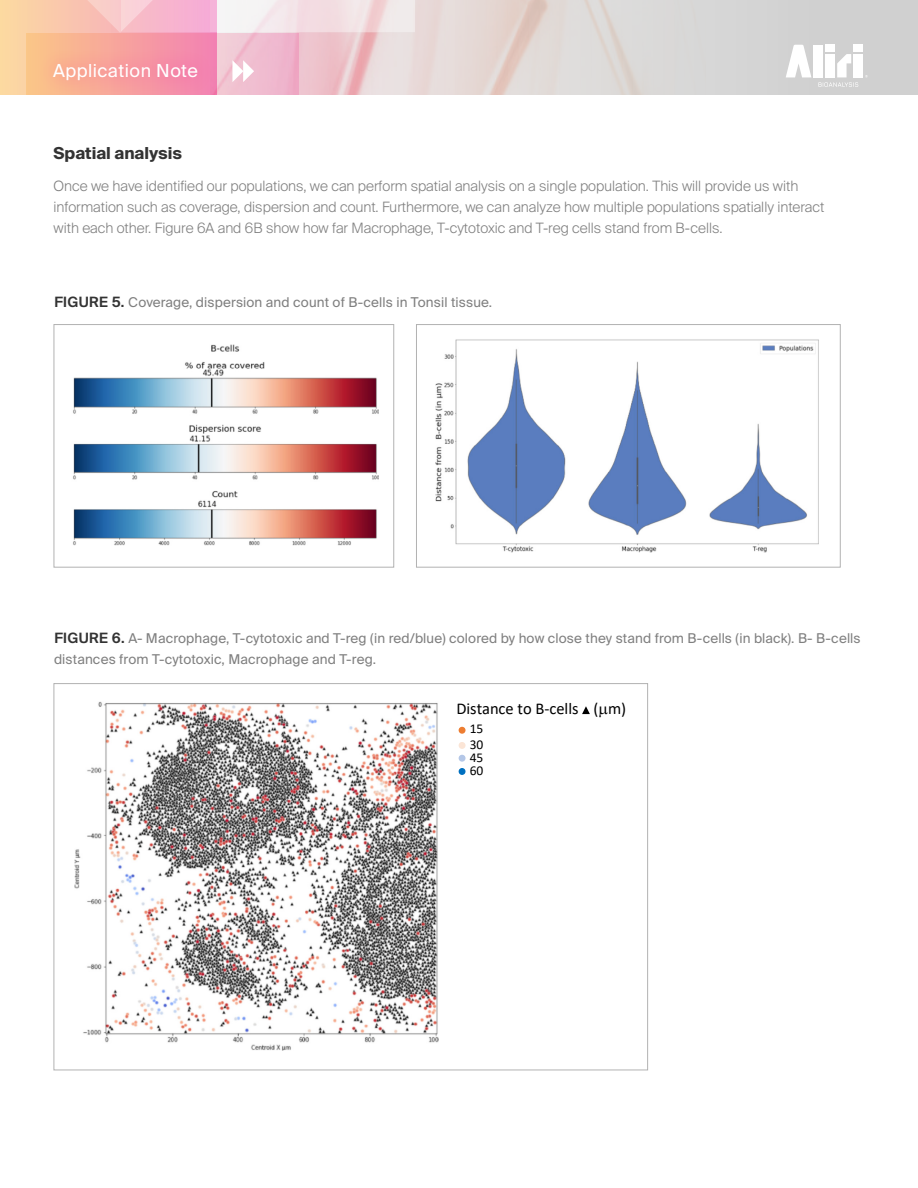
<style>
.page{position:relative;width:918px;height:1188px;background:#fff}
.page>*{position:absolute;margin:0;border:0;box-sizing:border-box;transform-origin:0 0}
.t1{font:18px "Suisse Intl";letter-spacing:.025em;color:#fff}
.t2{font:16.5px "Calibri";color:#000}
.t3{font:700 16.5px "Suisse Intl";color:#333}
.t4{font:300 14.25px/21px "Suisse Intl";color:#7f7f7f}
.t5{font:13.5px/21px "Suisse Intl";letter-spacing:.01em;color:#7f7f7f}
.t6{font:13.5px/15.9px "Calibri";letter-spacing:-.005em;color:#000}
.s1{font-weight:600;font-size:14.25px;color:#333}
</style>
<div class="page">
<img style="left:230px;top:0;width:688px;height:95px">
<div style="left:0;top:0;width:216px;height:95px;background:#fcd6a3"></div>
<svg style="left:26px;top:33px;width:272px;height:62px"></svg>
<svg style="left:230px;top:0;width:185px;height:32px;fill:#f3e6e9"></svg>
<svg style="left:44px;top:0;width:186px;height:33px"></svg>
<div style="left:854px;top:54px;width:9px;height:23px;background:#fff"></div>
<svg style="left:786px;top:45px;width:25px;height:32px"></svg>
<div style="left:814px;top:45px;width:9px;height:32px;background:#fff"></div>
<svg style="left:818px;top:54px;width:40px;height:33px"></svg>
<div style="left:825px;top:45px;width:10px;height:7px;background:#fff"></div>
<div style="left:854px;top:45px;width:9px;height:7px;background:#fff"></div>
<div style="left:37px;top:47px;width:177px;height:49px;background:#ff008c;opacity:.38"></div>
<svg style="left:232px;top:60px;width:22px;height:22px"></svg>
<img style="left:73px;top:345px;width:305px;height:201px">
<div style="left:54px;top:324px;width:340px;height:244px;border:1px solid #b2b2b2"></div>
<img style="left:436px;top:340px;width:383px;height:212px">
<div style="left:416px;top:324px;width:425px;height:244px;border:1px solid #b2b2b2"></div>
<img style="left:75px;top:701px;width:363px;height:350px">
<svg style="left:582px;top:706px;width:8px;height:9px"></svg>
<div style="left:459px;top:727px;width:7px;height:7px;border:2px solid #ed7d31;border-radius:50%"></div>
<div style="left:459px;top:742px;width:7px;height:7px;border:2px solid #fbe5d6;border-radius:50%"></div>
<div style="left:459px;top:755px;width:7px;height:7px;border:2px solid #b4c7e7;border-radius:50%"></div>
<div style="left:459px;top:768px;width:7px;height:7px;border:2px solid #0070c0;border-radius:50%"></div>
<p class="t1" style="left:53px;top:60px;width:146px">Application Note</p>
<p class="t3" style="left:54px;top:143px;width:130px">Spatial analysis</p>
<p class="t4" style="left:54px;top:175px;width:772px">Once we have identified our populations, we can perform spatial analysis on a single population. This will provide us with information such as coverage, dispersion and count. Furthermore, we can analyze how multiple populations spatially interact with each other. Figure 6A and 6B show how far Macrophage, T-cytotoxic and T-reg cells stand from B-cells.</p>
<p class="t5" style="left:54px;top:292px;width:439px"><span class="s1">FIGURE 5.</span> Coverage, dispersion and count of B-cells in Tonsil tissue.</p>
<p class="t5" style="left:54px;top:627px;width:808px"><span class="s1">FIGURE 6.</span> A- Macrophage, T-cytotoxic and T-reg (in red/blue) colored by how close they stand from B-cells (in black). B- B-cells distances from T-cytotoxic, Macrophage and T-reg.</p>
<p class="t2" style="left:456px;top:697px;width:171px">Distance to B-cells ( m)</p>
<p class="t6" style="left:470px;top:720px;width:15px">15<br>30</p>
<p class="t6" style="left:470px;top:750px;width:15px;line-height:13.4px">45<br>60</p>
</div>
